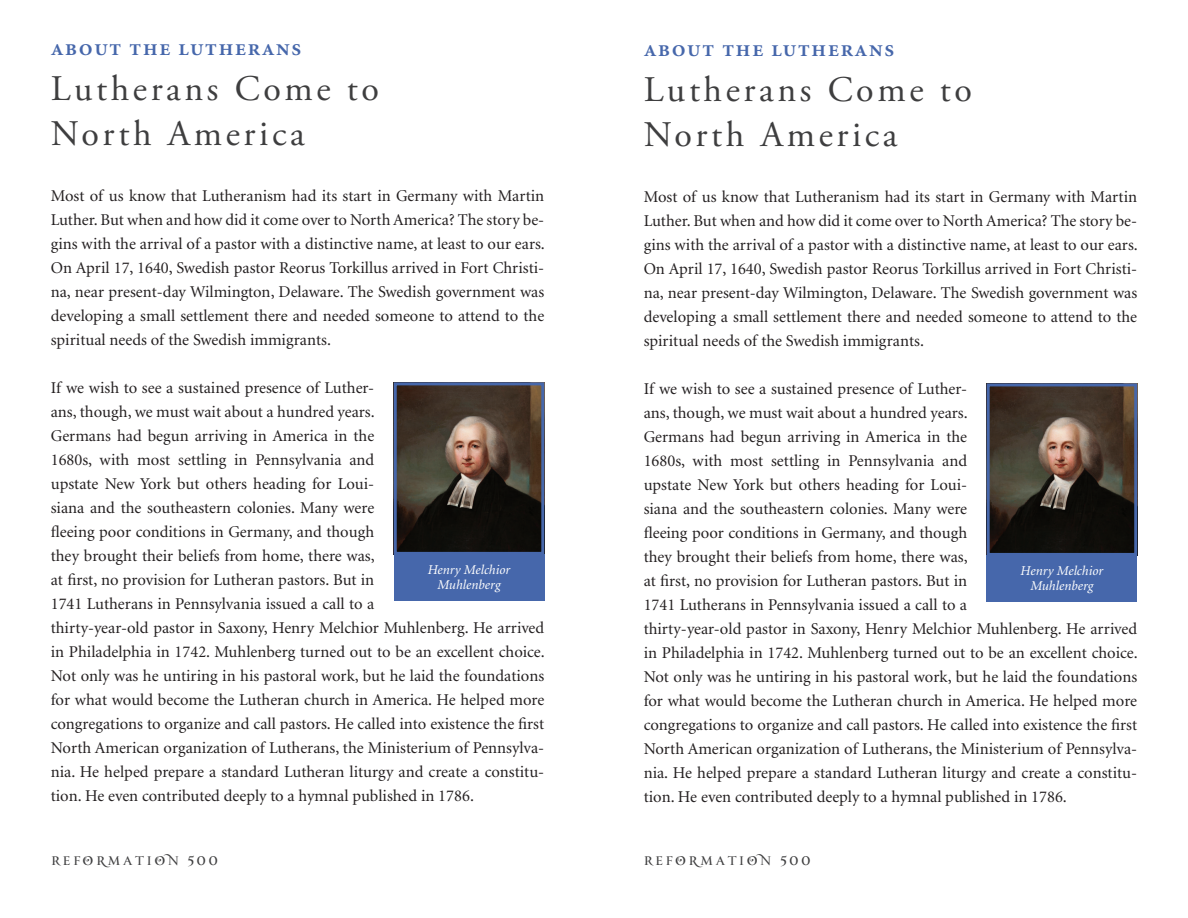
<style>
.page{position:relative;width:1188px;height:918px;background:#fff}
.page>*{position:absolute;margin:0;border:0;box-sizing:border-box;transform-origin:0 0}
.bulletin_insert_A_he{font:36px/45px "Adobe Garamond Pro";letter-spacing:.1em;color:#3e3e3f}
.bulletin_B_head{font:24px "Minion Semibold SC";letter-spacing:.05em;color:#4667ab}
.BODY_bulletin_insert{font:16.5px/24px "Minion";color:#231f20;text-align:justify}
.Image_caption{font:italic 13.5px/15px "Minion";color:#fff;text-align:center}
.t1{font:12px "PF Monumenta Pro";letter-spacing:.2em;color:#3e3e3f}
</style>
<div class="page">
<img style="left:398px;top:386px;width:142px;height:165px">
<div style="left:394px;top:382px;width:150px;height:173px;border:3px solid #4667ab"></div>
<div style="left:394px;top:554px;width:150px;height:47px;background:#4667ab"></div>
<img style="left:991px;top:387px;width:142px;height:165px">
<div style="left:987px;top:383px;width:150px;height:173px;border:3px solid #4667ab"></div>
<div style="left:987px;top:555px;width:150px;height:47px;background:#4667ab"></div>
<p class="bulletin_B_head" style="left:51px;top:35px;width:252px">about the lutherans</p>
<p class="bulletin_insert_A_he" style="left:51px;top:67px;width:330px">Lutherans Come to<br>North America</p>
<p class="BODY_bulletin_insert" style="left:51px;top:185px;width:496px">Most of us know that Lutheranism had its start in Germany with Martin Luther. But when and how did it come over to North America? The story be&shy;gins with the arrival of a pastor with a distinctive name, at least to our ears.<br>On April 17, 1640, Swedish pastor Reorus Torkillus arrived in Fort Christi&shy;na, near present-day Wilmington, Delaware. The Swedish government was developing a small settlement there and needed someone to attend to the spiritual needs of the Swedish immigrants.</p>
<p class="BODY_bulletin_insert" style="left:51px;top:377px;width:496px;text-align:left">If we wish to see a sustained presence of Luther-<br>ans, though, we must wait about a hundred years.<br>Germans had begun arriving in America in the<br>1680s, with most settling in Pennsylvania and<br>upstate New York but others heading for Loui-<br>siana and the southeastern colonies. Many were<br>fleeing poor conditions in Germany, and though<br>they brought their beliefs from home, there was,<br>at first, no provision for Lutheran pastors. But in<br>1741 Lutherans in Pennsylvania issued a call to a<br>thirty-year-old pastor in Saxony, Henry Melchior Muhlenberg. He arrived in Philadelphia in 1742. Muhlenberg turned out to be an excellent choice.<br>Not only was he untiring in his pastoral work, but he laid the foundations for what would become the Lutheran church in America. He helped more congregations to organize and call pastors. He called into existence the first North American organization of Lutherans, the Ministerium of Pennsylva&shy;nia. He helped prepare a standard Lutheran liturgy and create a constitu&shy;tion. He even contributed deeply to a hymnal published in 1786.</p>
<p class="Image_caption" style="left:428px;top:562px;width:84px">Henry Melchior<br>Muhlenberg</p>
<p class="bulletin_B_head" style="left:644px;top:36px;width:252px">about the lutherans</p>
<p class="bulletin_insert_A_he" style="left:644px;top:68px;width:330px">Lutherans Come to<br>North America</p>
<p class="BODY_bulletin_insert" style="left:644px;top:186px;width:496px">Most of us know that Lutheranism had its start in Germany with Martin Luther. But when and how did it come over to North America? The story be&shy;gins with the arrival of a pastor with a distinctive name, at least to our ears.<br>On April 17, 1640, Swedish pastor Reorus Torkillus arrived in Fort Christi&shy;na, near present-day Wilmington, Delaware. The Swedish government was developing a small settlement there and needed someone to attend to the spiritual needs of the Swedish immigrants.</p>
<p class="BODY_bulletin_insert" style="left:644px;top:378px;width:496px;text-align:left">If we wish to see a sustained presence of Luther-<br>ans, though, we must wait about a hundred years.<br>Germans had begun arriving in America in the<br>1680s, with most settling in Pennsylvania and<br>upstate New York but others heading for Loui-<br>siana and the southeastern colonies. Many were<br>fleeing poor conditions in Germany, and though<br>they brought their beliefs from home, there was,<br>at first, no provision for Lutheran pastors. But in<br>1741 Lutherans in Pennsylvania issued a call to a<br>thirty-year-old pastor in Saxony, Henry Melchior Muhlenberg. He arrived in Philadelphia in 1742. Muhlenberg turned out to be an excellent choice.<br>Not only was he untiring in his pastoral work, but he laid the foundations for what would become the Lutheran church in America. He helped more congregations to organize and call pastors. He called into existence the first North American organization of Lutherans, the Ministerium of Pennsylva&shy;nia. He helped prepare a standard Lutheran liturgy and create a constitu&shy;tion. He even contributed deeply to a hymnal published in 1786.</p>
<p class="Image_caption" style="left:1021px;top:563px;width:84px">Henry Melchior<br>Muhlenberg</p>
<p class="t1" style="left:51px;top:854px;width:169px">REFORMATION 500</p>
<p class="t1" style="left:644px;top:854px;width:169px">REFORMATION 500</p>
</div>
